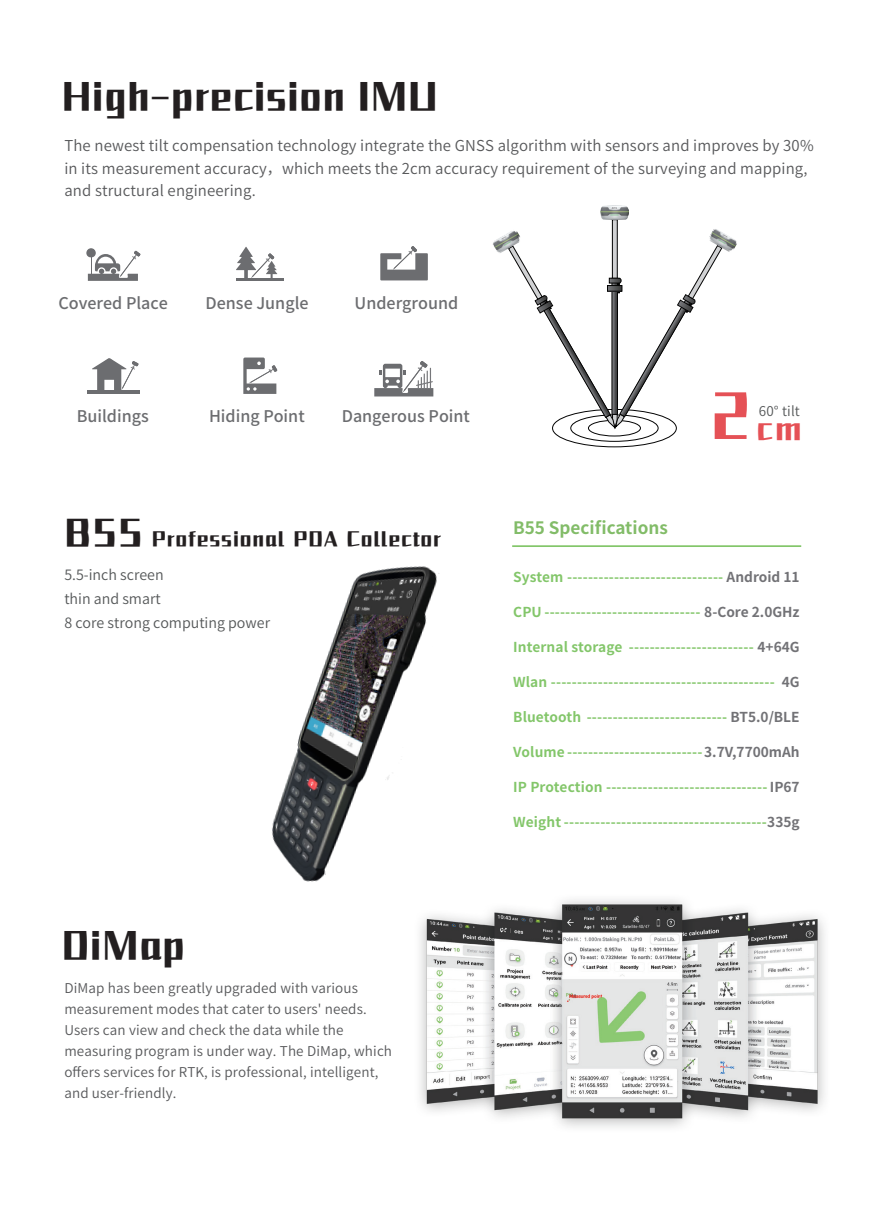
<style>
.page{position:relative;width:893px;height:1212px;background:#fff}
.page>*{position:absolute;margin:0;border:0;box-sizing:border-box;transform-origin:0 0}
.t1{font:55.2px "Ali HY Ai Hei";color:#e55156}
.t2{font:34.05px "Ali HY Ai Hei";letter-spacing:.025em;color:#231f20}
.t3{font:33px "Ali HY Ai Hei";color:#231f20}
.t4{font:27.45px "Ali HY Ai Hei";color:#e55156}
.t5{font:18px "Ali HY Ai Hei";letter-spacing:.05em;color:#231f20}
.t6{font:700 17.1px "Source Han Sans CN";color:#82bc68}
.t7{font:500 16.05px "Source Han Sans CN";color:#6c6d70}
.t8{font:15px/22.5px "Source Han Sans CN";letter-spacing:.01em;color:#57585a}
.t9{font:14.25px/23.7px "Source Han Sans CN";color:#555859}
.t10{font:700 13.65px "Source Han Sans CN";color:#83c66a}
.t11{font:700 13.65px "Source Han Sans CN";color:#727276}
.t12{font:13.5px/21px "Source Han Sans CN";letter-spacing:.01em;color:#57585a}
.t13{font:13.5px "Source Han Sans CN";letter-spacing:.01em;color:#555859}
.s1{color:#727276}
</style>
<div class="page">
<img style="left:272px;top:430px;width:284px;height:452px">
<img style="left:388px;top:856px;width:437px;height:272px">
<hr style="left:87px;top:390px;width:53px;height:4px;background:#6c6d70">
<svg style="left:92px;top:358px;width:46px;height:32px"></svg>
<svg style="left:243px;top:357px;width:34px;height:37px"></svg>
<svg style="left:236px;top:247px;width:41px;height:31px"></svg>
<hr style="left:236px;top:278px;width:48px;height:3px;background:#6c6d70">
<svg style="left:380px;top:246px;width:48px;height:34px"></svg>
<svg style="left:374px;top:361px;width:60px;height:35px"></svg>
<svg style="left:88px;top:251px;width:52px;height:30px"></svg>
<div style="left:86px;top:248px;width:10px;height:9px;background:#6c6d70;border-radius:4px"></div>
<div style="left:588px;top:420px;width:53px;height:16px;border:1px solid #030303;border-radius:50%"></div>
<div style="left:570px;top:415px;width:88px;height:27px;border:1px solid #030303;border-radius:50%"></div>
<svg style="left:612px;top:219px;width:6px;height:26px"></svg>
<img style="left:601px;top:206px;width:27px;height:13px">
<img style="left:709px;top:229px;width:28px;height:23px">
<svg style="left:511px;top:245px;width:212px;height:185px"></svg>
<img style="left:492px;top:231px;width:30px;height:23px">
<hr style="left:512px;top:545px;width:289px;height:2px;background:#83c66a">
<h2 class="t2" style="left:62px;top:74px;width:377px">High-precision IMU</h2>
<p class="t8" style="left:64px;top:135px;width:751px">The newest tilt compensation technology integrate the GNSS algorithm with sensors and improves by 30% in its measurement accuracy，which meets the 2cm accuracy requirement of the surveying and mapping, and structural engineering.</p>
<p class="t7" style="left:58px;top:294px;width:111px">Covered Place</p>
<p class="t7" style="left:206px;top:294px;width:105px">Dense Jungle</p>
<p class="t7" style="left:355px;top:294px;width:105px">Underground</p>
<p class="t7" style="left:77px;top:407px;width:74px">Buildings</p>
<p class="t7" style="left:209px;top:407px;width:97px">Hiding Point</p>
<p class="t7" style="left:342px;top:407px;width:130px">Dangerous Point</p>
<h1 class="t1" style="left:711px;top:379px;width:40px">2</h1>
<p class="t13" style="left:759px;top:404px;width:43px">60° tilt</p>
<h3 class="t4" style="left:757px;top:410px;width:46px">cm</h3>
<h3 class="t3" style="left:64px;top:511px;width:79px">B55</h3>
<p class="t6" style="left:513px;top:519px;width:156px">B55 Specifications</p>
<p class="t10" style="left:513px;top:570px;width:288px">System ------------------------------ <span class="s1">Android 11</span></p>
<p class="t10" style="left:513px;top:605px;width:288px">CPU ------------------------------ <span class="s1">8-Core 2.0GHz</span></p>
<p class="t10" style="left:513px;top:640px;width:111px">Internal storage</p>
<p class="t10" style="left:513px;top:675px;width:263px">Wlan -------------------------------------------</p>
<p class="t10" style="left:513px;top:710px;width:288px">Bluetooth --------------------------- <span class="s1">BT5.0/BLE</span></p>
<p class="t10" style="left:513px;top:745px;width:288px">Volume --------------------------<span class="s1">3.7V,7700mAh</span></p>
<p class="t10" style="left:513px;top:779px;width:288px">IP Protection ------------------------------- <span class="s1">IP67</span></p>
<p class="t10" style="left:513px;top:814px;width:288px">Weight ---------------------------------------<span class="s1">335g</span></p>
<h3 class="t5" style="left:152px;top:527px;width:291px">Professional PDA Collector</h3>
<p class="t9" style="left:64px;top:563px;width:207px">5.5-inch screen<br>thin and smart<br>8 core strong computing power</p>
<p class="t10" style="left:629px;top:640px;width:172px">------------------------ <span class="s1">4+64G</span></p>
<p class="t11" style="left:782px;top:675px;width:19px">4G</p>
<h2 class="t2" style="left:62px;top:923px;width:125px">DiMap</h2>
<p class="t12" style="left:64px;top:978px;width:329px">DiMap has been greatly upgraded with various measurement modes that cater to users' needs.<br>Users can view and check the data while the measuring program is under way. The DiMap, which offers services for RTK, is professional, intelligent, and user-friendly.</p>
</div>
